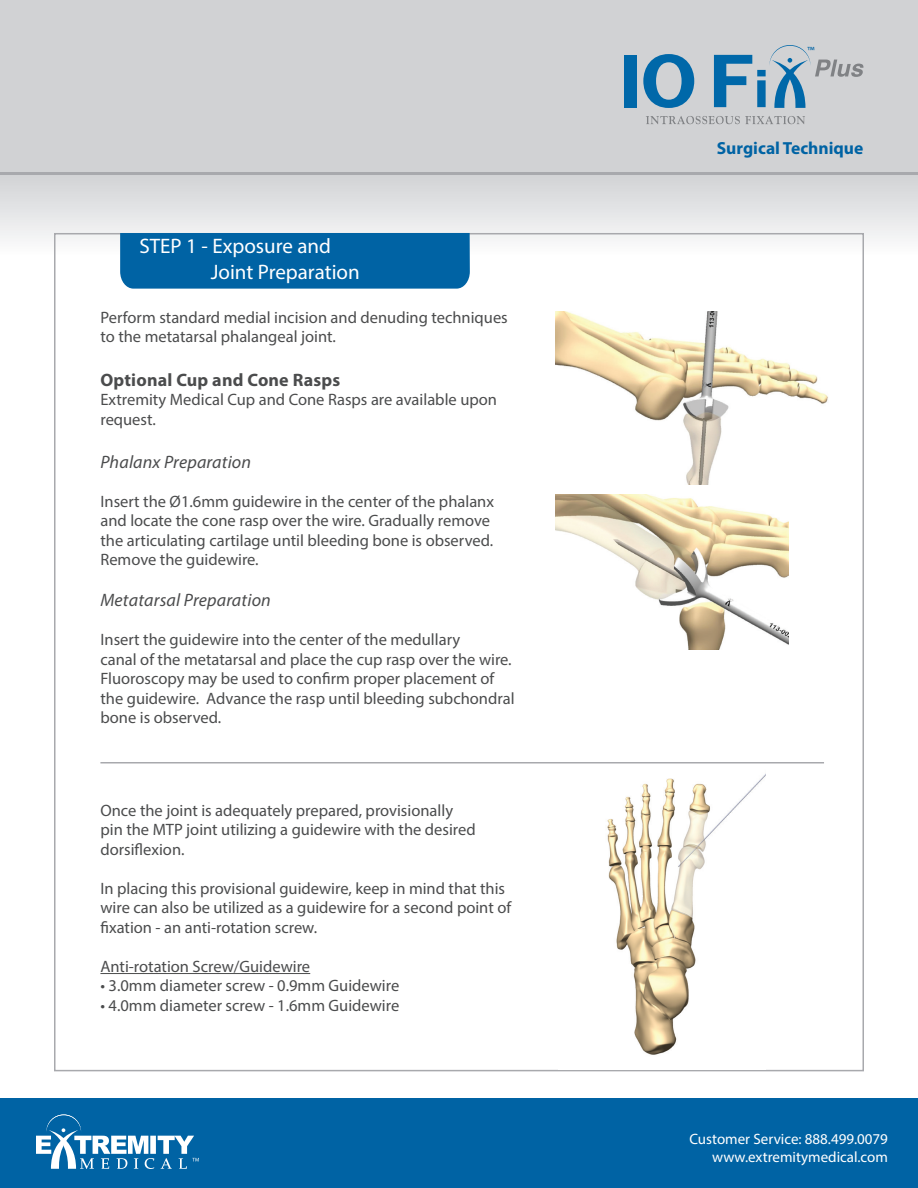
<style>
.page{position:relative;width:918px;height:1188px;background:#fff}
.page>*{position:absolute;margin:0;border:0;box-sizing:border-box;transform-origin:0 0}
.t1{font:21px/25.2px "Myriad Pro";color:#fff}
.t2{font:italic 18px "Myriad Pro";letter-spacing:.01em;color:#4b4c4d}
.t3{font:700 18px "Myriad Pro";letter-spacing:.01em;color:#4b4c4d}
.t4{font:700 17.55px "Myriad Pro";color:#0063a4}
.t5{font:16.5px/19.5px "Myriad Pro";color:#4b4c4d}
.t6{font:15px/18px "Myriad Pro";color:#fff;text-align:right}
.t7{font:12px "Myriad Pro";color:#0063a4}
</style>
<div class="page">
<div style="left:0;top:174px;width:918px;height:83px;background:linear-gradient(to bottom,#d1d2d5,#fcfcfc)"></div>
<div style="left:0;top:0;width:918px;height:172px;background:#d1d2d4"></div>
<hr style="left:0;top:172px;width:918px;height:3px;background:#a8a9ad">
<div style="left:120px;top:233px;width:350px;height:56px;background:#0063a4"></div>
<svg style="left:646px;top:116px;width:159px;height:8px"></svg>
<div style="left:624px;top:55px;width:12px;height:52px;background:#0068a9"></div>
<svg style="left:643px;top:54px;width:51px;height:54px"></svg>
<svg style="left:714px;top:45px;width:150px;height:63px"></svg>
<hr style="left:100px;top:973px;width:210px;height:1px;background:#4b4c4d">
<img style="left:555px;top:311px;width:273px;height:173px">
<img style="left:607px;top:773px;width:159px;height:282px">
<img style="left:555px;top:495px;width:234px;height:154px">
<hr style="left:100px;top:762px;width:724px;height:2px;background:#a8a9ad">
<div style="left:0;top:1098px;width:918px;height:90px;background:#0063a4"></div>
<svg style="left:36px;top:1114px;width:163px;height:55px"></svg>
<p class="t1" style="left:211px;top:233px;width:151px;text-indent:-71px">STEP 1 - Exposure and<br>Joint Preparation</p>
<p class="t5" style="left:100px;top:307px;width:409px">Perform standard medial incision and denuding techniques to the metatarsal phalangeal joint.</p>
<p class="t3" style="left:100px;top:368px;width:241px">Optional Cup and Cone Rasps</p>
<p class="t5" style="left:100px;top:390px;width:398px">Extremity Medical Cup and Cone Rasps are available upon request.</p>
<p class="t2" style="left:100px;top:451px;width:152px">Phalanx Preparation</p>
<p class="t5" style="left:100px;top:491px;width:395px">Insert the Ø1.6mm guidewire in the center of the phalanx and locate the cone rasp over the wire. Gradually remove the articulating cartilage until bleeding bone is observed.<br>Remove the guidewire.</p>
<p class="t2" style="left:100px;top:589px;width:172px">Metatarsal Preparation</p>
<p class="t5" style="left:100px;top:630px;width:416px">Insert the guidewire into the center of the medullary<br>canal of the metatarsal and place the cup rasp over the wire.<br>Fluoroscopy may be used to confirm proper placement of the guidewire. Advance the rasp until bleeding subchondral bone is observed.</p>
<p class="t5" style="left:100px;top:800px;width:377px">Once the joint is adequately prepared, provisionally pin the MTP joint utilizing a guidewire with the desired dorsiflexion.</p>
<p class="t5" style="left:100px;top:878px;width:412px">In placing this provisional guidewire, keep in mind that this wire can also be utilized as a guidewire for a second point of fixation - an anti-rotation screw.</p>
<p class="t5" style="left:100px;top:956px;width:211px">Anti-rotation Screw/Guidewire</p>
<p class="t5" style="left:100px;top:976px;width:300px">• 3.0mm diameter screw - 0.9mm Guidewire</p>
<p class="t5" style="left:100px;top:995px;width:300px">• 4.0mm diameter screw - 1.6mm Guidewire</p>
<p class="t7" style="left:807px;top:43px;width:9px">™</p>
<p class="t4" style="left:717px;top:137px;width:148px">Surgical Technique</p>
<p class="t6" style="left:689px;top:1130px;width:200px">Customer Service: 888.499.0079 www.extremitymedical.com</p>
</div>
